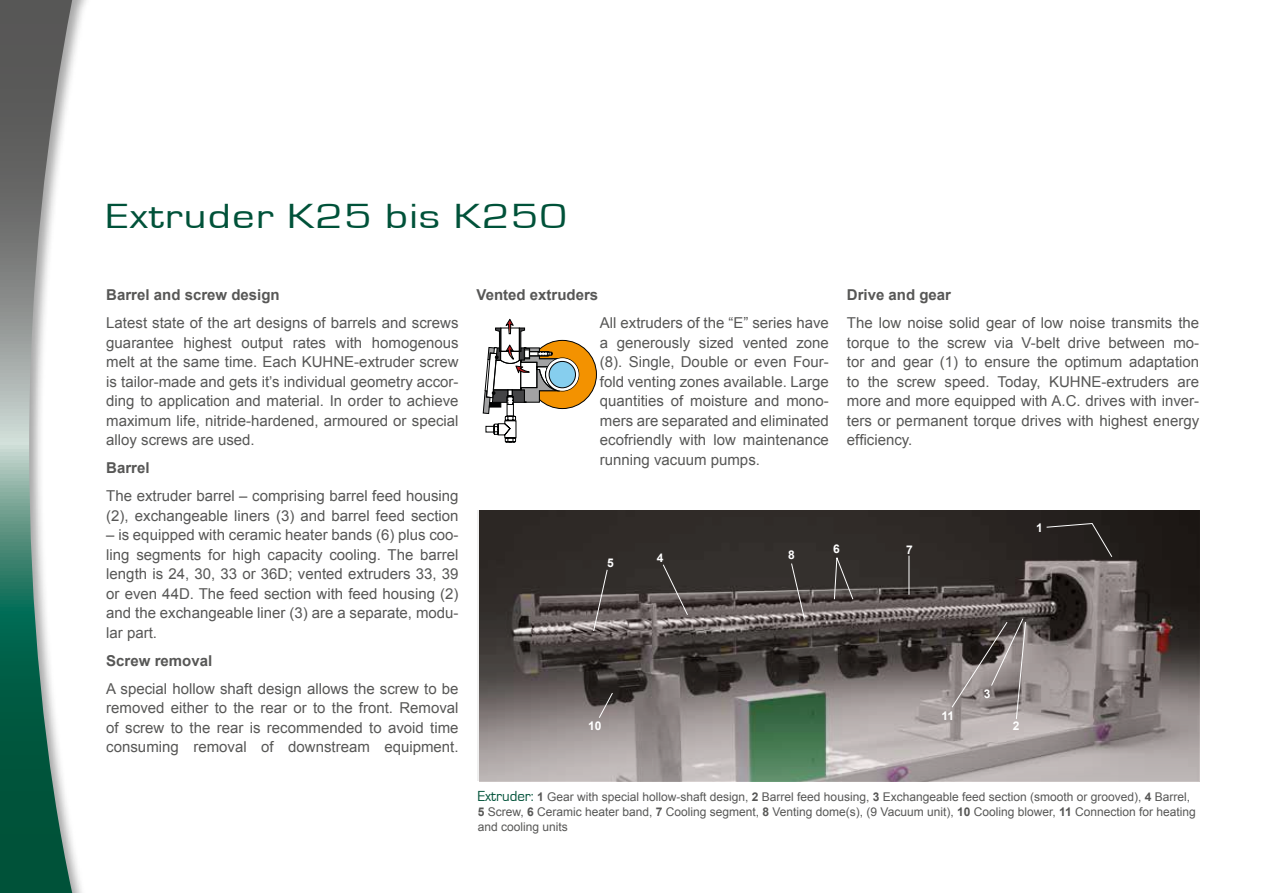
<style>
.page{position:relative;width:1263px;height:893px;background:#fff}
.page>*{position:absolute;margin:0;border:0;box-sizing:border-box;transform-origin:0 0}
.t1{font:36px "Eurostile";letter-spacing:.025em;color:#005239;scale:1.25 1}
.t2{font:15px/19.5px "Arial";color:#575756;text-align:justify}
.t3{font:700 15px "Arial";color:#575756}
.t4{font:12px/15px "Arial";color:#575756}
.t5{font:700 12px "Arial";color:#fff}
.s1{font-family:"Eurostile";font-size:15px;color:#005239}
.s2{font-weight:700}
</style>
<div class="page">
<svg style="left:483px;top:318px;width:114px;height:124px"></svg>
<svg style="left:546px;top:358px;width:33px;height:33px"></svg>
<div style="left:549px;top:361px;width:26px;height:27px;background:#86ceee;border-radius:50%"></div>
<div style="left:549px;top:361px;width:27px;height:27px;border:1px solid #010202;border-radius:50%"></div>
<img style="left:479px;top:510px;width:720px;height:271px">
<svg style="left:593px;top:569px;width:15px;height:62px"></svg>
<svg style="left:663px;top:564px;width:25px;height:51px"></svg>
<svg style="left:791px;top:563px;width:14px;height:56px"></svg>
<svg style="left:834px;top:556px;width:19px;height:44px"></svg>
<hr style="left:909px;top:556px;width:1px;height:39px;background:#fff">
<svg style="left:1046px;top:523px;width:66px;height:34px;background:#2c2825"></svg>
<svg style="left:951px;top:618px;width:75px;height:101px;background:#797270"></svg>
<svg style="left:599px;top:692px;width:14px;height:26px"></svg>
<svg style="left:0;top:0;width:72px;height:893px"></svg>
<h1 class="t1" style="left:106px;top:197px;width:370px">Extruder K25 bis K250</h1>
<p class="t3" style="left:106px;top:285px;width:175px">Barrel and screw design</p>
<p class="t2" style="left:106px;top:313px;width:354px">Latest state of the art designs of barrels and screws guarantee highest output rates with homogenous melt at the same time. Each KUHNE-extruder screw is tailor-made and gets it’s individual geometry accor&shy;ding to application and material. In order to achieve maximum life, nitride-hardened, armoured or special alloy screws are used.</p>
<p class="t3" style="left:106px;top:458px;width:45px">Barrel</p>
<p class="t2" style="left:106px;top:486px;width:354px">The extruder barrel – comprising barrel feed housing (2), exchangeable liners (3) and barrel feed section</p>
<p class="t2" style="left:106px;top:525px;width:354px">– is equipped with ceramic heater bands (6) plus coo&shy;ling segments for high capacity cooling. The barrel length is 24, 30, 33 or 36D; vented extruders 33, 39 or even 44D. The feed section with feed housing (2) and the exchangeable liner (3) are a separate, modu&shy;lar part.</p>
<p class="t3" style="left:106px;top:650px;width:107px">Screw removal</p>
<p class="t2" style="left:106px;top:679px;width:354px">A special hollow shaft design allows the screw to be removed either to the rear or to the front. Removal of screw to the rear is recommended to avoid time consuming removal of downstream equipment.</p>
<p class="t3" style="left:477px;top:285px;width:123px">Vented extruders</p>
<p class="t2" style="left:600px;top:313px;width:230px">All extruders of the “E” series have a generously sized vented zone (8). Single, Double or even Four&shy;fold venting zones available. Large quantities of moisture and mono&shy;mers are separated and eliminated ecofriendly with low maintenance running vacuum pumps.</p>
<p class="t3" style="left:847px;top:285px;width:106px">Drive and gear</p>
<p class="t2" style="left:847px;top:313px;width:354px">The low noise solid gear of low noise transmits the torque to the screw via V-belt drive between mo&shy;tor and gear (1) to ensure the optimum adaptation to the screw speed. Today, KUHNE-extruders are more and more equipped with A.C. drives with inver&shy;ters or permanent torque drives with highest energy efficiency.</p>
<p class="t5" style="left:1036px;top:520px;width:8px">1</p>
<p class="t5" style="left:607px;top:555px;width:8px">5</p>
<p class="t5" style="left:657px;top:549px;width:8px">4</p>
<p class="t5" style="left:788px;top:547px;width:8px">8</p>
<p class="t5" style="left:833px;top:541px;width:8px">6</p>
<p class="t5" style="left:906px;top:541px;width:8px">7</p>
<p class="t5" style="left:588px;top:718px;width:15px">10</p>
<p class="t5" style="left:941px;top:708px;width:14px">11</p>
<p class="t5" style="left:984px;top:686px;width:8px">3</p>
<p class="t5" style="left:1013px;top:718px;width:8px">2</p>
<p class="t4" style="left:478px;top:790px;width:720px"><span class="s1">Extruder:</span> <span class="s2">1</span> Gear with special hollow-shaft design, <span class="s2">2</span> Barrel feed housing, <span class="s2">3</span> Exchangeable feed section (smooth or grooved), <span class="s2">4</span> Barrel,<br><span class="s2">5</span> Screw, <span class="s2">6</span> Ceramic heater band, <span class="s2">7</span> Cooling segment, <span class="s2">8</span> Venting dome(s), (9 Vacuum unit), <span class="s2">10</span> Cooling blower, <span class="s2">11</span> Connection for heating and cooling units</p>
</div>
